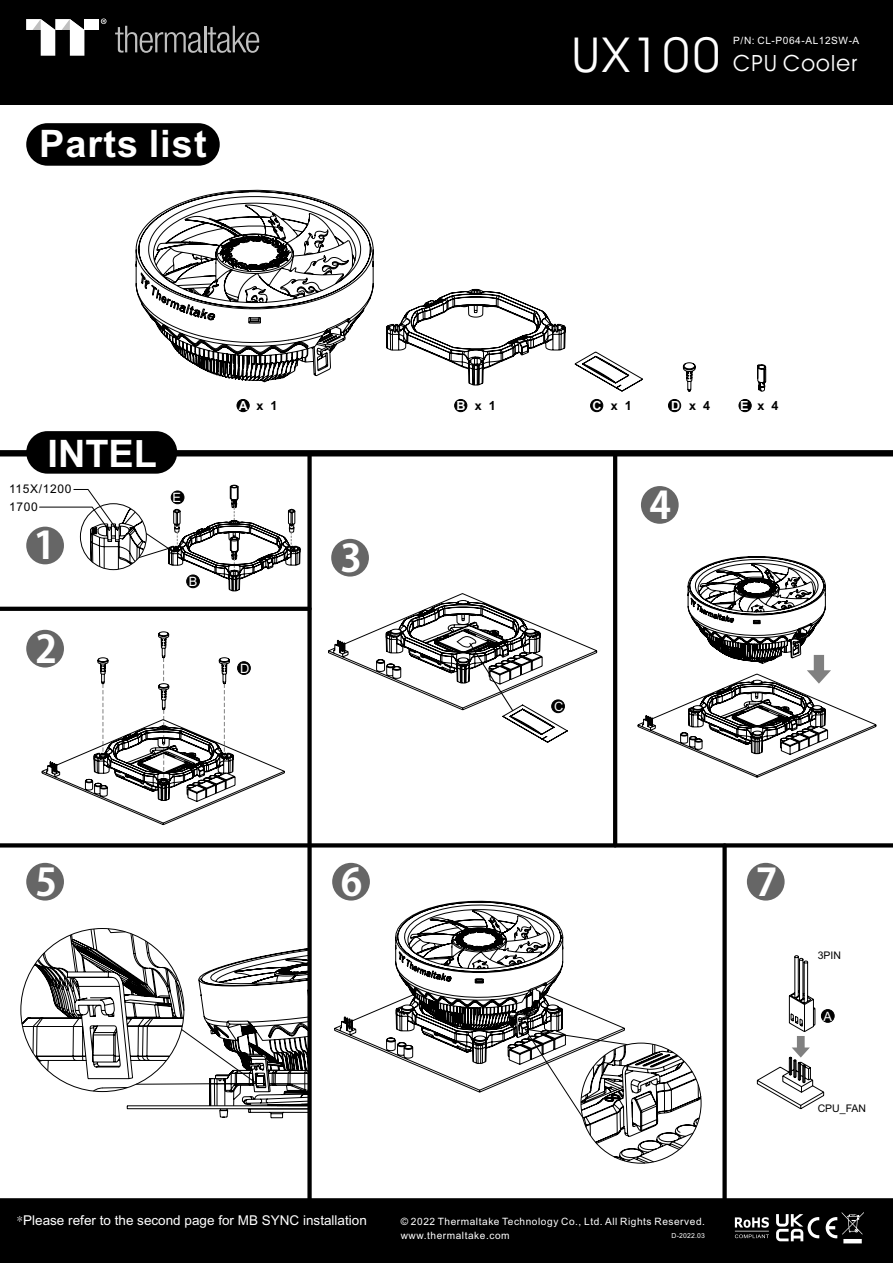
<style>
.page{position:relative;width:893px;height:1263px;background:#fff}
.page>*{position:absolute;margin:0;border:0;box-sizing:border-box;transform-origin:0 0}
.t1{font:48.45px "Avant Garde IT Cby BT";letter-spacing:.055em;color:#fff}
.t2{font:700 37.95px "Arial";letter-spacing:.03em;color:#fff}
.t3{font:700 37.65px "Koz Go Pro";color:#fff}
.t4{font:22.5px "Avant Garde IT Cby BT";letter-spacing:.055em;color:#fff}
.t5{font:13.5px "Arial";color:#fff}
.t6{font:12.9px "Arial";color:#fff}
.t7{font:700 12.6px "Arial";letter-spacing:.62em;color:#000}
.t8{font:12px/17.9px "Arial";letter-spacing:.055em;color:#000}
.t9{font:10.5px "Arial";color:#000}
.t10{font:10.2px "Arial Unicode MS";letter-spacing:.055em;color:#fff}
.t11{font:10.05px/14.2px "Arial";letter-spacing:.055em;color:#fff}
.t12{font:6.9px "Arial Unicode MS";letter-spacing:.03em;color:#fff}
.s1{color:#fff}
.s2{font-family:"Ming Li U"}
.s3{font-family:"Arial Unicode MS"}
</style>
<div class="page">
<svg style="left:21px;top:928px;width:286px;height:190px"></svg>
<div style="left:0;top:450px;width:893px;height:6px;background:#000"></div>
<svg style="left:0;top:843px;width:893px;height:4px;fill:#000"></svg>
<div style="left:307px;top:453px;width:5px;height:392px;background:#000"></div>
<div style="left:722px;top:845px;width:5px;height:354px;background:#000"></div>
<div style="left:307px;top:845px;width:5px;height:354px;background:#000"></div>
<div style="left:747px;top:863px;width:38px;height:37px;background:#666;border-radius:50%"></div>
<div style="left:332px;top:863px;width:38px;height:37px;background:#666;border-radius:50%"></div>
<div style="left:26px;top:630px;width:38px;height:37px;background:#666;border-radius:50%"></div>
<svg style="left:0;top:607px;width:307px;height:4px"></svg>
<svg style="left:613px;top:456px;width:4px;height:389px;fill:#000"></svg>
<div style="left:331px;top:539px;width:38px;height:37px;background:#666;border-radius:50%"></div>
<div style="left:641px;top:486px;width:38px;height:38px;background:#666;border-radius:50%"></div>
<div style="left:26px;top:431px;width:151px;height:43px;background:#000;border-radius:21px"></div>
<div style="left:26px;top:123px;width:194px;height:43px;background:#000;border-radius:21px"></div>
<div style="left:26px;top:863px;width:38px;height:37px;background:#666;border-radius:50%"></div>
<div style="left:237px;top:399px;width:12px;height:13px;background:#000;border:1px solid #000;border-radius:50%"></div>
<div style="left:454px;top:399px;width:13px;height:13px;background:#000;border:1px solid #000;border-radius:50%"></div>
<div style="left:590px;top:399px;width:13px;height:13px;background:#000;border:1px solid #000;border-radius:50%"></div>
<div style="left:668px;top:399px;width:13px;height:13px;background:#000;border:1px solid #000;border-radius:50%"></div>
<div style="left:739px;top:399px;width:12px;height:13px;background:#000;border:1px solid #000;border-radius:50%"></div>
<svg style="left:683px;top:362px;width:13px;height:30px"></svg>
<svg style="left:757px;top:364px;width:9px;height:28px"></svg>
<svg style="left:574px;top:351px;width:69px;height:41px"></svg>
<svg style="left:136px;top:190px;width:238px;height:193px"></svg>
<div style="left:821px;top:1009px;width:13px;height:13px;background:#000;border:1px solid #000;border-radius:50%"></div>
<svg style="left:757px;top:955px;width:67px;height:154px"></svg>
<div style="left:0;top:0;width:893px;height:105px;background:#000"></div>
<div style="left:0;top:1199px;width:893px;height:64px;background:#000"></div>
<hr style="left:0;top:1198px;width:893px;height:2px;background:#000">
<svg style="left:735px;top:1217px;width:34px;height:21px"></svg>
<svg style="left:776px;top:1212px;width:88px;height:31px"></svg>
<div style="left:84px;top:19px;width:15px;height:11px;background:#fff"></div>
<svg style="left:26px;top:19px;width:58px;height:37px"></svg>
<svg style="left:115px;top:26px;width:87px;height:27px"></svg>
<hr style="left:204px;top:26px;width:2px;height:26px;background:#bfbfbf">
<svg style="left:208px;top:26px;width:51px;height:27px"></svg>
<svg style="left:101px;top:19px;width:6px;height:5px"></svg>
<div style="left:26px;top:527px;width:38px;height:37px;background:#666;border-radius:50%"></div>
<svg style="left:386px;top:289px;width:179px;height:96px"></svg>
<svg style="left:39px;top:485px;width:261px;height:106px"></svg>
<svg style="left:42px;top:631px;width:243px;height:194px"></svg>
<svg style="left:328px;top:593px;width:269px;height:150px"></svg>
<svg style="left:637px;top:556px;width:239px;height:222px"></svg>
<svg style="left:334px;top:901px;width:367px;height:262px"></svg>
<h2 class="t2" style="left:39px;top:130px;width:169px">Parts list</h2>
<h1 class="t1" style="left:572px;top:35px;width:149px">UX100</h1>
<p class="t10" style="left:733px;top:37px;width:128px">P/N: CL-P064-AL12SW-A</p>
<h3 class="t4" style="left:733px;top:54px;width:125px">CPU Cooler</h3>
<h2 class="t2" style="left:48px;top:439px;width:111px">INTEL</h2>
<p class="t8" style="left:9px;top:481px;width:64px">115X/1200<br>1700</p>
<h3 class="t3" style="left:34px;top:525px;width:23px">1</h3>
<p class="t6" style="left:173px;top:492px;width:10px">E</p>
<p class="t6" style="left:189px;top:576px;width:10px">B</p>
<h3 class="t3" style="left:35px;top:630px;width:23px">2</h3>
<p class="t7" style="left:239px;top:401px;width:40px"><span class="s1">A</span>x1</p>
<p class="t7" style="left:457px;top:401px;width:41px"><span class="s1">B</span>x1</p>
<p class="t7" style="left:593px;top:401px;width:41px"><span class="s1">C</span>x1</p>
<p class="t7" style="left:671px;top:401px;width:41px"><span class="s1">D</span>x4</p>
<p class="t7" style="left:740px;top:401px;width:40px"><span class="s1">E</span>x4</p>
<p class="t6" style="left:240px;top:663px;width:11px">D</p>
<h3 class="t3" style="left:341px;top:539px;width:23px">3</h3>
<p class="t6" style="left:554px;top:701px;width:11px">C</p>
<h3 class="t3" style="left:649px;top:486px;width:23px">4</h3>
<h3 class="t3" style="left:35px;top:863px;width:23px">5</h3>
<h3 class="t3" style="left:341px;top:863px;width:23px">6</h3>
<h3 class="t3" style="left:756px;top:863px;width:23px">7</h3>
<p class="t9" style="left:818px;top:951px;width:25px">3PIN</p>
<p class="t6" style="left:823px;top:1011px;width:10px">A</p>
<p class="t9" style="left:818px;top:1104px;width:50px">CPU_FAN</p>
<h3 class="t5" style="left:16px;top:1215px;width:352px"><span class="s2">*</span>Please refer to the second page for MB SYNC installation</h3>
<p class="t11" style="left:401px;top:1215px;width:306px"><span class="s3">©</span> 2022 Thermaltake Technology Co., Ltd. All Rights Reserved. www.thermaltake.com</p>
<p class="t12" style="left:672px;top:1233px;width:35px">D-2022.03</p>
</div>
